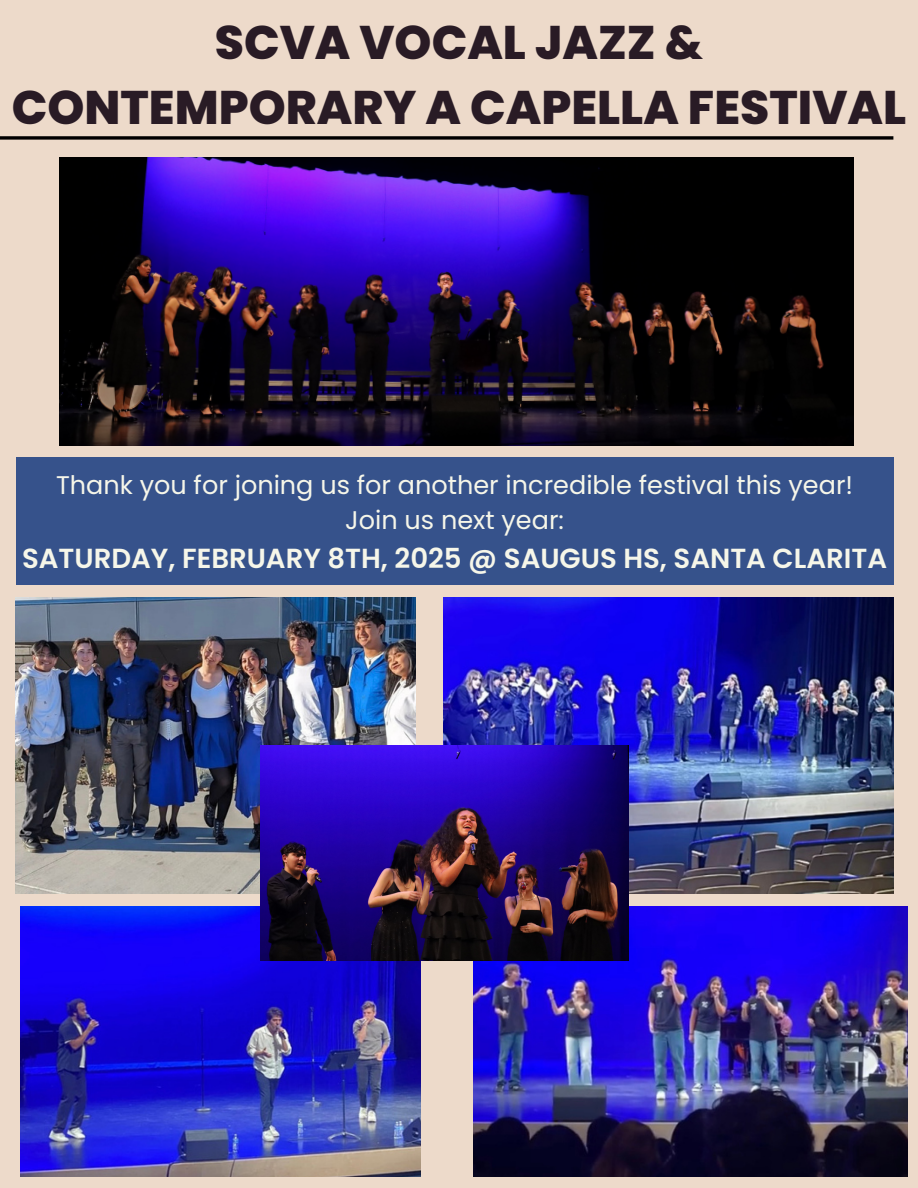
<style>
.page{position:relative;width:918px;height:1188px;background:#eddaca}
.page>*{position:absolute;margin:0;border:0;box-sizing:border-box;transform-origin:0 0}
.t1{font:800 47.1px/65.2px "Poppins";color:#291b25;text-align:center}
.t2{font:600 27.6px "Poppins";color:#f6f6e9}
.t3{font:25.5px "Poppins";color:#f6f6e9}
</style>
<div class="page">
<div style="left:16px;top:458px;width:877px;height:127px;background:#36528b"></div>
<svg style="left:0;top:136px;width:893px;height:4px;background:#24211f"></svg>
<img style="left:60px;top:158px;width:794px;height:288px">
<img style="left:16px;top:598px;width:399px;height:295px">
<img style="left:21px;top:907px;width:399px;height:270px">
<img style="left:443px;top:598px;width:450px;height:295px">
<img style="left:473px;top:907px;width:434px;height:270px">
<img style="left:261px;top:745px;width:368px;height:215px">
<p class="t1" style="left:12px;top:10px;width:896px">SCVA VOCAL JAZZ &amp;<br>CONTEMPORARY A CAPELLA FESTIVAL</p>
<p class="t3" style="left:56px;top:468px;width:799px">Thank you for joning us for another incredible festival this year!</p>
<p class="t3" style="left:345px;top:502px;width:220px">Join us next year:</p>
<p class="t2" style="left:22px;top:539px;width:867px">SATURDAY, FEBRUARY 8TH, 2025 @ SAUGUS HS, SANTA CLARITA</p>
</div>
